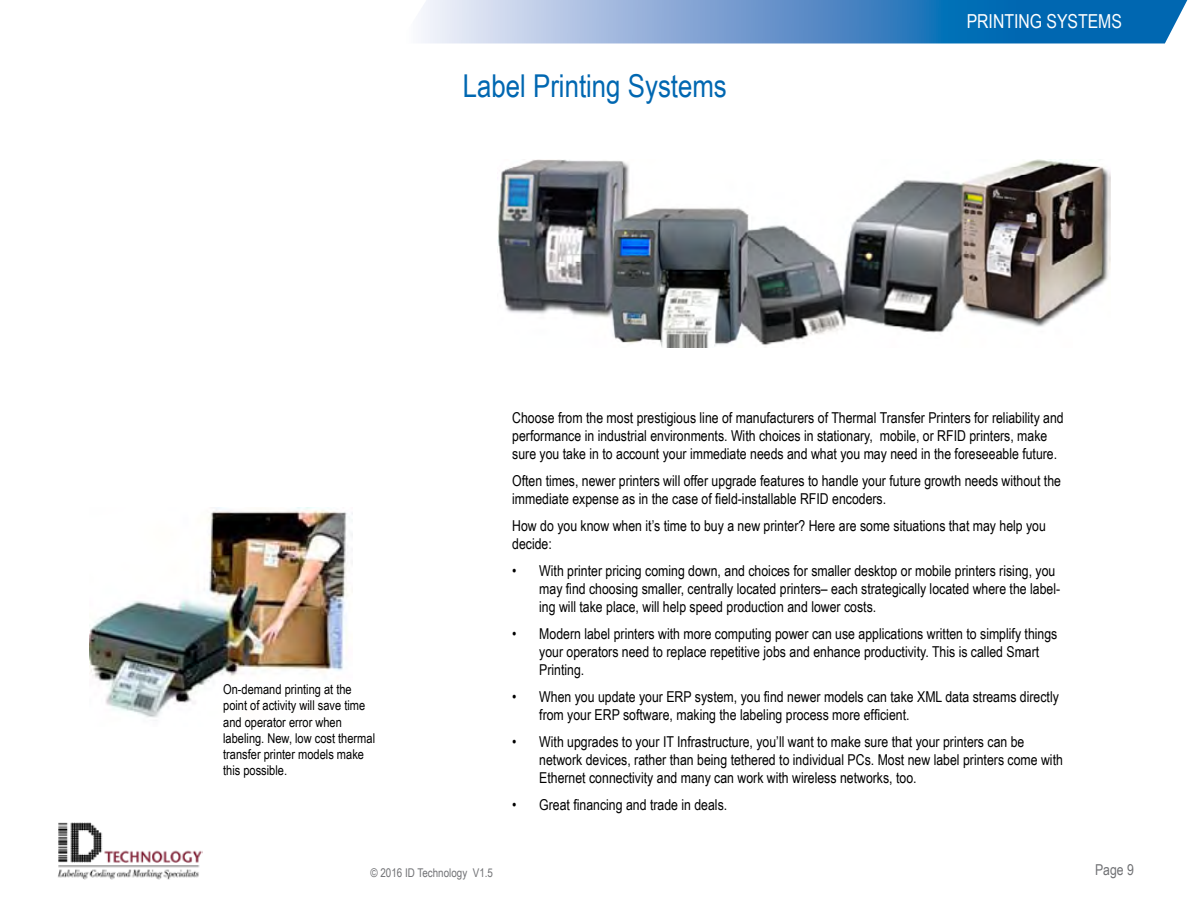
<style>
.page{position:relative;width:1188px;height:918px;background:#fff}
.page>*{position:absolute;margin:0;border:0;box-sizing:border-box;transform-origin:0 0}
.t1{font:31.5px "Arial Narrow";color:#0067b1}
.t2{font:19.2px "Arial Narrow";color:#fff}
.t3{font:15px/18px "Arial Narrow";color:#000}
.t4{font:15px "Arial Narrow";color:#717275}
.t5{font:13.5px/16.2px "Arial Narrow";color:#000}
.t6{font:12px "Arial Narrow";color:#717275}
</style>
<div class="page">
<img style="left:58px;top:822px;width:144px;height:58px">
<img style="left:497px;top:159px;width:614px;height:189px">
<svg style="left:421px;top:0;width:766px;height:43px;background:#6098cc"></svg>
<img style="left:90px;top:507px;width:262px;height:211px">
<h1 class="t1" style="left:463px;top:63px;width:266px">Label Printing Systems</h1>
<p class="t2" style="left:967px;top:7px;width:157px">PRINTING SYSTEMS</p>
<p class="t5" style="left:223px;top:681px;width:153px">On-demand printing at the point of activity will save time and operator error when labeling. New, low cost thermal transfer printer models make this possible.</p>
<p class="t3" style="left:512px;top:408px;width:553px">Choose from the most prestigious line of manufacturers of Thermal Transfer Printers for reliability and performance in industrial environments. With choices in stationary, mobile, or RFID printers, make sure you take in to account your immediate needs and what you may need in the foreseeable future.</p>
<p class="t3" style="left:512px;top:471px;width:550px">Often times, newer printers will offer upgrade features to handle your future growth needs without the immediate expense as in the case of field-installable RFID encoders.</p>
<p class="t3" style="left:512px;top:516px;width:535px">How do you know when it’s time to buy a new printer? Here are some situations that may help you decide:</p>
<p class="t3" style="left:539px;top:561px;width:523px;text-indent:-27px">• With printer pricing coming down, and choices for smaller desktop or mobile printers rising, you may find choosing smaller, centrally located printers– each strategically located where the label&shy;ing will take place, will help speed production and lower costs.</p>
<p class="t3" style="left:539px;top:624px;width:520px;text-indent:-27px">• Modern label printers with more computing power can use applications written to simplify things your operators need to replace repetitive jobs and enhance productivity. This is called Smart<br>Printing.</p>
<p class="t3" style="left:539px;top:687px;width:521px;text-indent:-27px">• When you update your ERP system, you find newer models can take XML data streams directly from your ERP software, making the labeling process more efficient.</p>
<p class="t3" style="left:539px;top:732px;width:525px;text-indent:-27px">• With upgrades to your IT Infrastructure, you’ll want to make sure that your printers can be network devices, rather than being tethered to individual PCs. Most new label printers come with<br>Ethernet connectivity and many can work with wireless networks, too.</p>
<p class="t3" style="left:512px;top:795px;width:217px">• Great financing and trade in deals.</p>
<p class="t6" style="left:371px;top:864px;width:124px">© 2016 ID Technology V1.5</p>
<p class="t4" style="left:1095px;top:859px;width:40px">Page 9</p>
</div>
